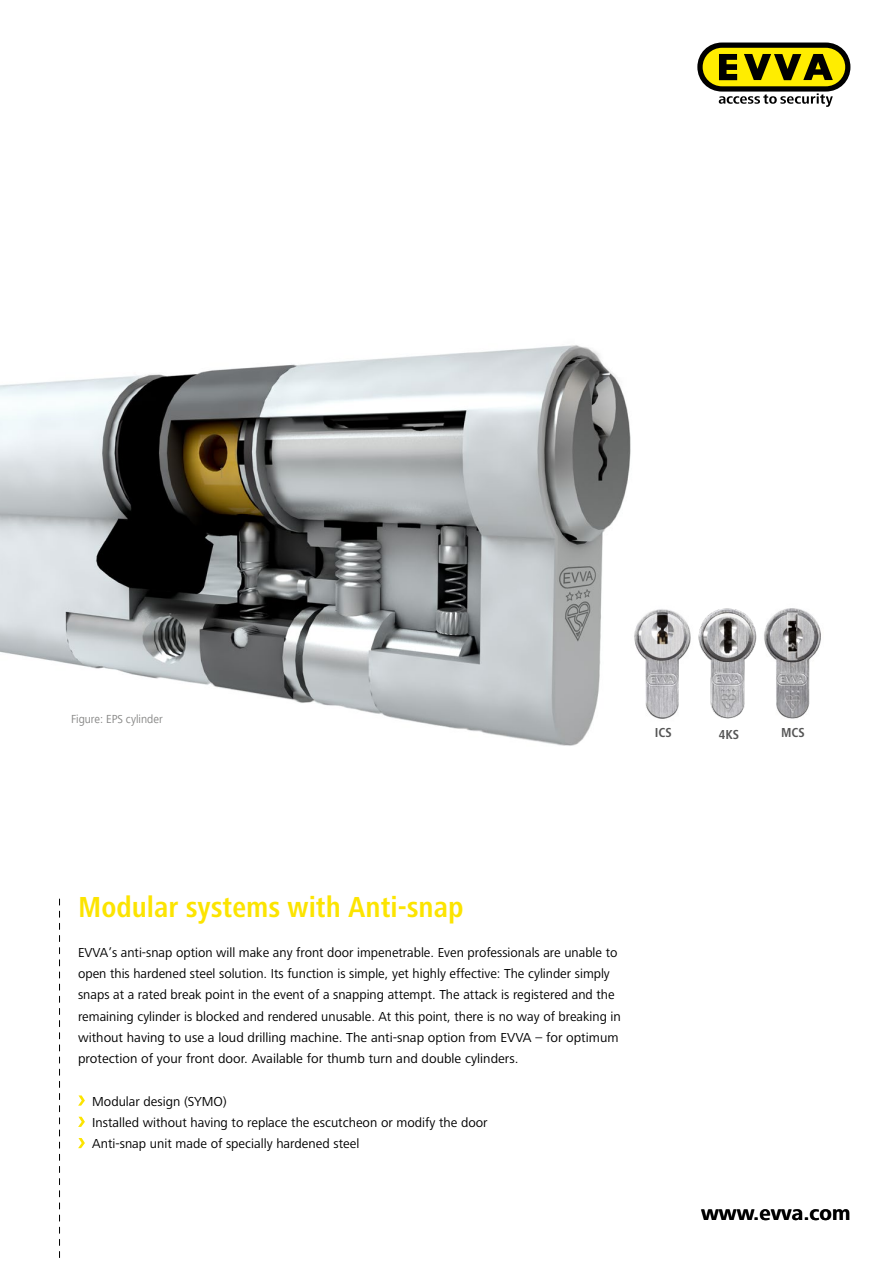
<style>
.page{position:relative;width:893px;height:1263px;background:#fff}
.page>*{position:absolute;margin:0;border:0;box-sizing:border-box;transform-origin:0 0}
.t1{font:700 condensed 30px "Frutiger Next LTCE";color:#fce400}
.t2{font:700 21px "Frutiger Next LTCE";color:#000}
.t3{font:13.5px/21.3px "Frutiger Next LTCE";color:#000}
.t4{font:700 condensed 13.5px "Frutiger Next LTCE";color:#565656}
.t5{font:12px "Frutiger Next LT";color:#878786;scale:.95 1}
</style>
<div class="page">
<svg style="left:697px;top:43px;width:153px;height:64px"></svg>
<img style="left:0;top:345px;width:631px;height:401px">
<svg style="left:59px;top:899px;width:1px;height:359px"></svg>
<svg style="left:78px;top:1095px;width:7px;height:11px"></svg>
<svg style="left:78px;top:1117px;width:7px;height:10px"></svg>
<svg style="left:78px;top:1138px;width:7px;height:10px"></svg>
<img style="left:628px;top:596px;width:63px;height:129px">
<img style="left:698px;top:608px;width:59px;height:111px">
<img style="left:764px;top:608px;width:57px;height:111px">
<p class="t5" style="left:71px;top:712px;width:98px">Figure: EPS cylinder</p>
<p class="t4" style="left:655px;top:725px;width:18px">ICS</p>
<p class="t4" style="left:719px;top:726px;width:22px">4KS</p>
<p class="t4" style="left:781px;top:725px;width:25px">MCS</p>
<h1 class="t1" style="left:78px;top:889px;width:387px">Modular systems with Anti-snap</h1>
<p class="t3" style="left:78px;top:942px;width:544px">EVVA’s anti-snap option will make any front door impenetrable. Even professionals are unable to open this hardened steel solution. Its function is simple, yet highly effective: The cylinder simply snaps at a rated break point in the event of a snapping attempt. The attack is registered and the remaining cylinder is blocked and rendered unusable. At this point, there is no way of breaking in without having to use a loud drilling machine. The anti-snap option from EVVA – for optimum protection of your front door. Available for thumb turn and double cylinders.</p>
<p class="t3" style="left:92px;top:1090px;width:397px">Modular design (SYMO)<br>Installed without having to replace the escutcheon or modify the door<br>Anti-snap unit made of specially hardened steel</p>
<h2 class="t2" style="left:701px;top:1201px;width:151px">www.evva.com</h2>
</div>
